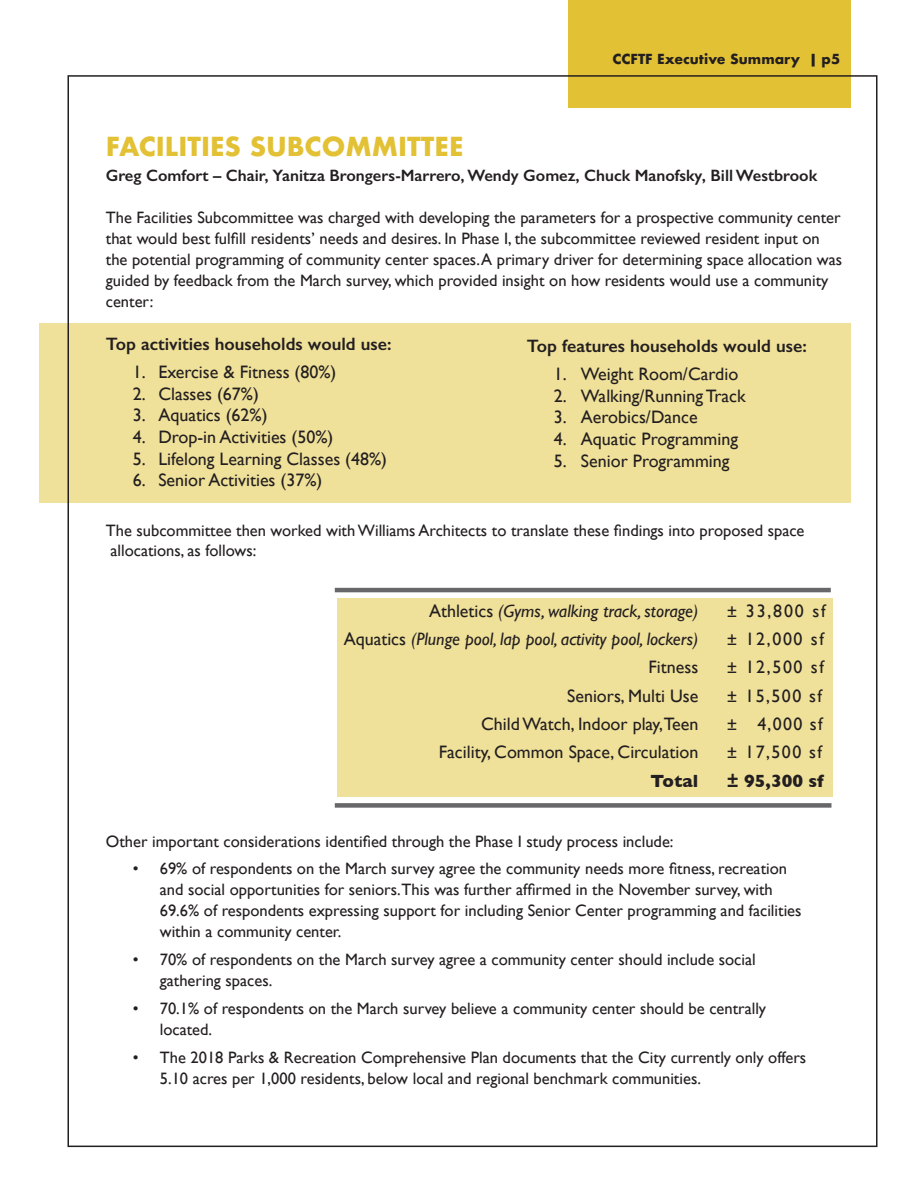
<style>
.page{position:relative;width:918px;height:1188px;background:#fff}
.page>*{position:absolute;margin:0;border:0;box-sizing:border-box;transform-origin:0 0}
.t1{font:700 25.5px "Futura";color:#e3c135}
.t2{font:18px "Gill Sans";color:#231f20}
.t3{font:italic 18px "Gill Sans";color:#231f20}
.t4{font:600 18px "Gill Sans";color:#231f20}
.t5{font:700 18px "Gill Sans";color:#231f20}
.t6{font:16.5px/21px "Gill Sans";color:#231f20}
.t7{font:600 16.5px "Gill Sans";color:#231f20}
.t8{font:700 13.5px "Futura";color:#231f20}
.s1{font-style:normal}
</style>
<div class="page">
<div style="left:337px;top:599px;width:496px;height:198px;background:#f0e19a"></div>
<div style="left:39px;top:324px;width:811px;height:179px;background:#f0e19a"></div>
<div style="left:568px;top:0;width:283px;height:108px;background:#e3c135"></div>
<div style="left:335px;top:803px;width:496px;height:5px;background:#67676a"></div>
<hr style="left:335px;top:588px;width:496px;height:4px;background:#67676a">
<p class="t8" style="left:613px;top:49px;width:229px">CCFTF Executive Summary | p5</p>
<h1 class="t1" style="left:106px;top:128px;width:359px">FACILITIES SUBCOMMITTEE</h1>
<p class="t7" style="left:106px;top:166px;width:713px">Greg Comfort – Chair, Yanitza Brongers-Marrero, Wendy Gomez, Chuck Manofsky, Bill Westbrook</p>
<p class="t6" style="left:106px;top:207px;width:738px">The Facilities Subcommittee was charged with developing the parameters for a prospective community center that would best fulfill residents’ needs and desires. In Phase I, the subcommittee reviewed resident input on the potential programming of community center spaces. A primary driver for determining space allocation was guided by feedback from the March survey, which provided insight on how residents would use a community center:</p>
<p class="t4" style="left:106px;top:333px;width:287px">Top activities households would use:</p>
<p class="t2" style="left:133px;top:362px;width:205px">1. Exercise &amp; Fitness (80%)</p>
<p class="t2" style="left:133px;top:383px;width:128px">2. Classes (67%)</p>
<p class="t2" style="left:133px;top:405px;width:136px">3. Aquatics (62%)</p>
<p class="t2" style="left:133px;top:426px;width:202px">4. Drop-in Activities (50%)</p>
<p class="t2" style="left:133px;top:448px;width:256px">5. Lifelong Learning Classes (48%)</p>
<p class="t2" style="left:133px;top:470px;width:191px">6. Senior Activities (37%)</p>
<p class="t6" style="left:106px;top:521px;width:700px;line-height:19.8px">The subcommittee then worked with Williams Architects to translate these findings into proposed space allocations, as follows:</p>
<p class="t4" style="left:527px;top:335px;width:281px">Top features households would use:</p>
<p class="t2" style="left:554px;top:363px;width:186px">1. Weight Room/Cardio</p>
<p class="t2" style="left:554px;top:385px;width:193px">2. Walking/Running Track</p>
<p class="t2" style="left:554px;top:407px;width:145px">3. Aerobics/Dance</p>
<p class="t2" style="left:554px;top:428px;width:186px">4. Aquatic Programming</p>
<p class="t2" style="left:554px;top:450px;width:177px">5. Senior Programming</p>
<p class="t3" style="left:429px;top:600px;width:271px"><span class="s1">Athletics</span> (Gyms, walking track, storage)</p>
<p class="t2" style="left:727px;top:600px;width:100px">± 33,800 sf</p>
<p class="t3" style="left:344px;top:629px;width:356px"><span class="s1">Aquatics</span> (Plunge pool, lap pool, activity pool, lockers)</p>
<p class="t2" style="left:727px;top:628px;width:99px">± 12,000 sf</p>
<p class="t2" style="left:648px;top:657px;width:51px">Fitness</p>
<p class="t2" style="left:727px;top:657px;width:99px">± 12,500 sf</p>
<p class="t2" style="left:567px;top:685px;width:133px">Seniors, Multi Use</p>
<p class="t2" style="left:727px;top:685px;width:97px">± 15,500 sf</p>
<p class="t2" style="left:481px;top:713px;width:219px">Child Watch, Indoor play,Teen</p>
<p class="t2" style="left:727px;top:713px;width:97px">± 4,000 sf</p>
<p class="t2" style="left:439px;top:742px;width:261px">Facility, Common Space, Circulation</p>
<p class="t2" style="left:727px;top:742px;width:97px">± 17,500 sf</p>
<p class="t5" style="left:651px;top:766px;width:49px">Total</p>
<p class="t5" style="left:727px;top:766px;width:98px">± 95,300 sf</p>
<p class="t6" style="left:106px;top:830px;width:569px">Other important considerations identified through the Phase I study process include:</p>
<p class="t6" style="left:160px;top:858px;width:643px;text-indent:-27px">• 69% of respondents on the March survey agree the community needs more fitness, recreation and social opportunities for seniors.This was further affirmed in the November survey, with 69.6% of respondents expressing support for including Senior Center programming and facilities within a community center.</p>
<p class="t6" style="left:160px;top:949px;width:597px;text-indent:-27px">• 70% of respondents on the March survey agree a community center should include social gathering spaces.</p>
<p class="t6" style="left:160px;top:998px;width:608px;text-indent:-27px">• 70.1% of respondents on the March survey believe a community center should be centrally located.</p>
<p class="t6" style="left:160px;top:1046px;width:648px;text-indent:-27px">• The 2018 Parks &amp; Recreation Comprehensive Plan documents that the City currently only offers<br>5.10 acres per 1,000 residents, below local and regional benchmark communities.</p>
</div>
